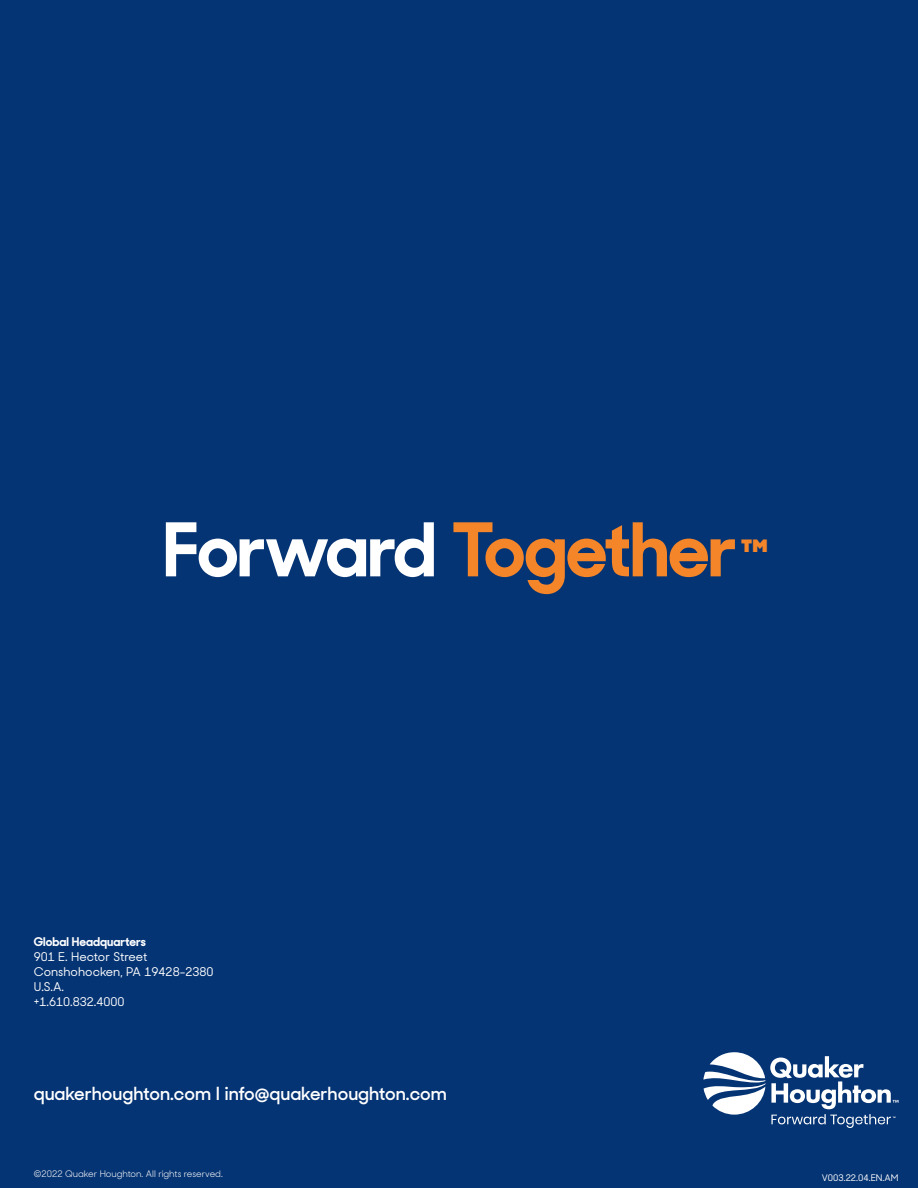
<style>
.page{position:relative;width:918px;height:1188px;background:#053474}
.page>*{position:absolute;margin:0;border:0;box-sizing:border-box;transform-origin:0 0}
.t1{font:700 74.1px "Sharp Sans Display No 2";letter-spacing:-.02em;color:#f58529}
.t2{font:600 18px "Sharp Sans Display No 2";color:#fff}
.t3{font:500 12px/15px "Sharp Sans Display No 2";color:#fff}
.t4{font:700 12px "Sharp Sans Display No 2";color:#fff}
.t5{font:9px "Sharp Sans Display No 2";color:#fff}
.folio{font:500 9px "Sharp Sans Display No 2";color:#fff}
.s1{color:#fff}
.s2{font-size:43.2px}
</style>
<div class="page">
<svg style="left:703px;top:1052px;width:195px;height:76px"></svg>
<h1 class="t1" style="left:163px;top:486px;width:607px"><span class="s1">Forward</span> Together<span class="s2">™</span></h1>
<p class="t4" style="left:34px;top:931px;width:114px">Global Headquarters</p>
<p class="t3" style="left:34px;top:948px;width:181px">901 E. Hector Street<br>Conshohocken, PA 19428-2380<br>U.S.A.<br>+1.610.832.4000</p>
<h2 class="t2" style="left:34px;top:1078px;width:415px">quakerhoughton.com I info@quakerhoughton.com</h2>
<p class="t5" style="left:34px;top:1166px;width:191px">©2022 Quaker Houghton. All rights reserved.</p>
<p class="folio" style="left:822px;top:1170px;width:78px">V003.22.04.EN.AM</p>
</div>
